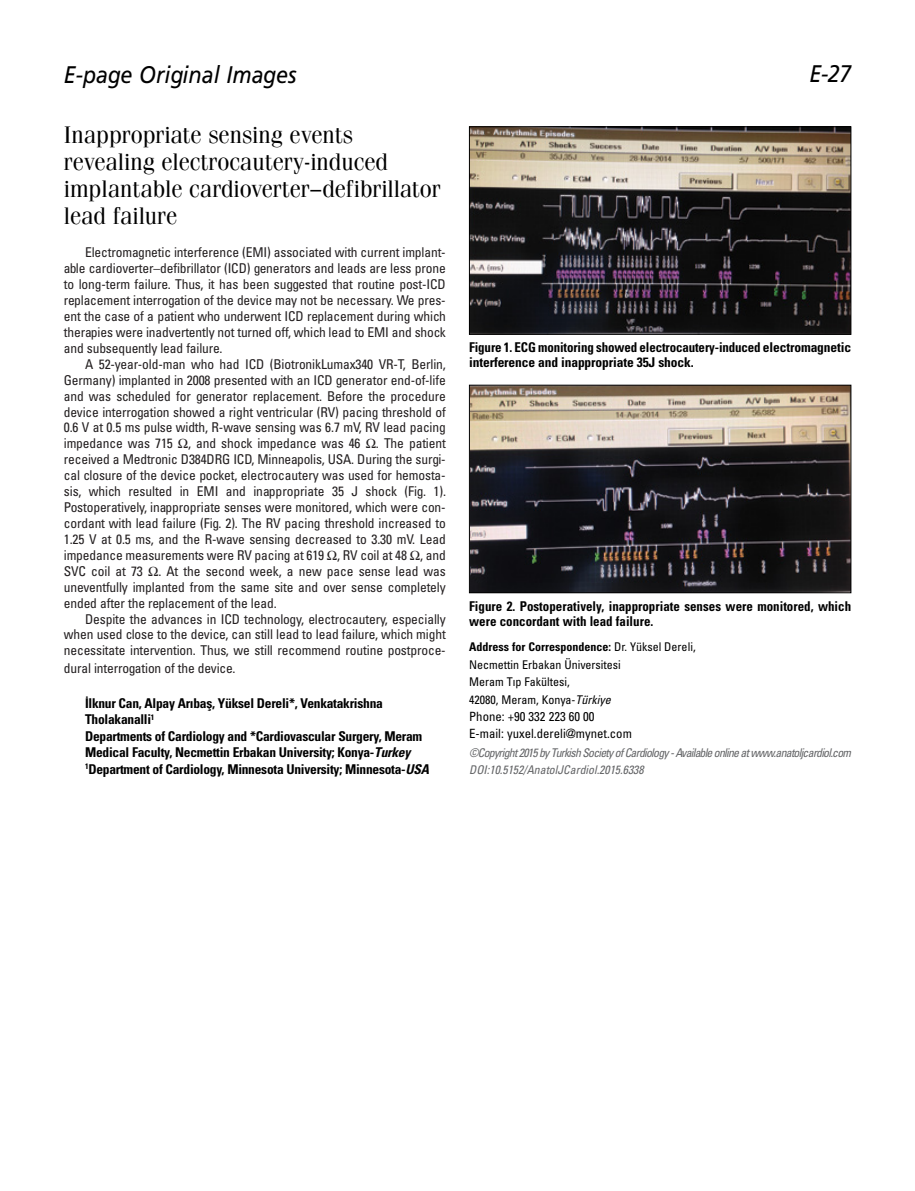
<style>
.page{position:relative;width:915px;height:1191px;background:#fff}
.page>*{position:absolute;margin:0;border:0;box-sizing:border-box;transform-origin:0 0}
.t1{font:24px/27px "Fenice Tr";color:#000}
.t2{font:24px "Frutiger Italic Tr";color:#000;scale:.9 1}
.t3{font:13.5px/15.9px "Univers Condensed Tr";letter-spacing:-.01em;color:#231f20;text-align:justify}
.t4{font:13.5px/16.5px "Univers Cond Bd Tr";letter-spacing:-.02em;color:#000}
.t5{font:13.5px/15px "Univers Cond Bd Tr";letter-spacing:-.02em;color:#000;scale:.96 1}
.t6{font:13.5px/15px "Univers Cond Bd Tr";color:#000;scale:.96 1}
.t7{font:12.75px/17.4px "Univers Condensed Tr";color:#000}
.t8{font:12px/17.4px "Univers Cond Ita Tr";letter-spacing:-.06em;color:#636466}
.t9{font:12px/17.4px "Univers Condensed Tr";color:#000}
.t10{font:12px "Univers Cond Bd Tr";color:#000}
.s1{font-family:"Univers Cond Bd Ita Tr"}
.s2{font-family:"Univers Condensed Tr"}
.s3{font-family:"Univers Cond Ita Tr"}
</style>
<div class="page">
<img style="left:471px;top:128px;width:377px;height:204px">
<div style="left:469px;top:126px;width:381px;height:208px;border:1px solid #000"></div>
<img style="left:471px;top:387px;width:377px;height:204px">
<div style="left:469px;top:385px;width:381px;height:208px;border:1px solid #000"></div>
<h1 class="t2" style="left:64px;top:61px;width:260px">E-page Original Images</h1>
<h1 class="t2" style="left:809px;top:59px;width:48px">E-27</h1>
<h1 class="t1" style="left:64px;top:121px;width:378px">Inappropriate sensing events revealing electrocautery-induced implantable cardioverter–defibrillator lead failure</h1>
<p class="t3" style="left:64px;top:244px;width:383px;text-indent:21px">Electromagnetic interference (EMI) associated with current implant&shy;able cardioverter–defibrillator (ICD) generators and leads are less prone to long-term failure. Thus, it has been suggested that routine post-ICD replacement interrogation of the device may not be necessary. We pres&shy;ent the case of a patient who underwent ICD replacement during which therapies were inadvertently not turned off, which lead to EMI and shock and subsequently lead failure.</p>
<p class="t3" style="left:64px;top:356px;width:383px;text-indent:21px">A 52-year-old-man who had ICD (BiotronikLumax340 VR-T, Berlin, Germany) implanted in 2008 presented with an ICD generator end-of-life and was scheduled for generator replacement. Before the procedure device interrogation showed a right ventricular (RV) pacing threshold of 0.6 V at 0.5 ms pulse width, R-wave sensing was 6.7 mV, RV lead pacing impedance was 715 Ω, and shock impedance was 46 Ω. The patient received a Medtronic D384DRG ICD, Minneapolis, USA. During the surgi&shy;cal closure of the device pocket, electrocautery was used for hemosta&shy;sis, which resulted in EMI and inappropriate 35 J shock (Fig. 1).<br>Postoperatively, inappropriate senses were monitored, which were con&shy;cordant with lead failure (Fig. 2). The RV pacing threshold increased to 1.25 V at 0.5 ms, and the R-wave sensing decreased to 3.30 mV. Lead impedance measurements were RV pacing at 619 Ω, RV coil at 48 Ω, and SVC coil at 73 Ω. At the second week, a new pace sense lead was uneventfully implanted from the same site and over sense completely ended after the replacement of the lead.</p>
<p class="t3" style="left:64px;top:610px;width:383px;text-indent:21px">Despite the advances in ICD technology, electrocautery, especially when used close to the device, can still lead to lead failure, which might necessitate intervention. Thus, we still recommend routine postproce-</p>
<p class="t3" style="left:64px;top:660px;width:173px">dural interrogation of the device.</p>
<p class="t4" style="left:85px;top:694px;width:345px">İlknur Can, Alpay Arıbaş, Yüksel Dereli*, Venkatakrishna Tholakanalli<sup>1<br></sup>Departments of Cardiology and *Cardiovascular Surgery, Meram Medical Faculty, Necmettin Erbakan University; Konya-<span class="s1">Turkey </span><sup>1</sup>Department of Cardiology, Minnesota University; Minnesota-<span class="s1">USA</span></p>
<p class="t5" style="left:469px;top:340px;width:399px">Figure 1. ECG monitoring showed electrocautery-induced electromagnetic interference and inappropriate 35J shock.</p>
<p class="t6" style="left:469px;top:598px;width:399px">Figure 2. Postoperatively, inappropriate senses were monitored, which were concordant with lead failure.</p>
<p class="t10" style="left:469px;top:640px;width:228px">Address for Correspondence: <span class="s2">Dr. Yüksel Dereli,</span></p>
<p class="t9" style="left:469px;top:655px;width:153px">Necmettin Erbakan Üniversitesi<br>Meram Tıp Fakültesi,<br>42080, Meram, Konya-<span class="s3">Türkiye</span></p>
<p class="t7" style="left:469px;top:707px;width:164px">Phone: +90 332 223 60 00<br>E-mail: yuxel.dereli@mynet.com</p>
<p class="t8" style="left:469px;top:743px;width:383px">©Copyright 2015 by Turkish Society of Cardiology - Available online at www.anatoljcardiol.com<br>DOI:10.5152/AnatolJCardiol.2015.6338</p>
</div>
